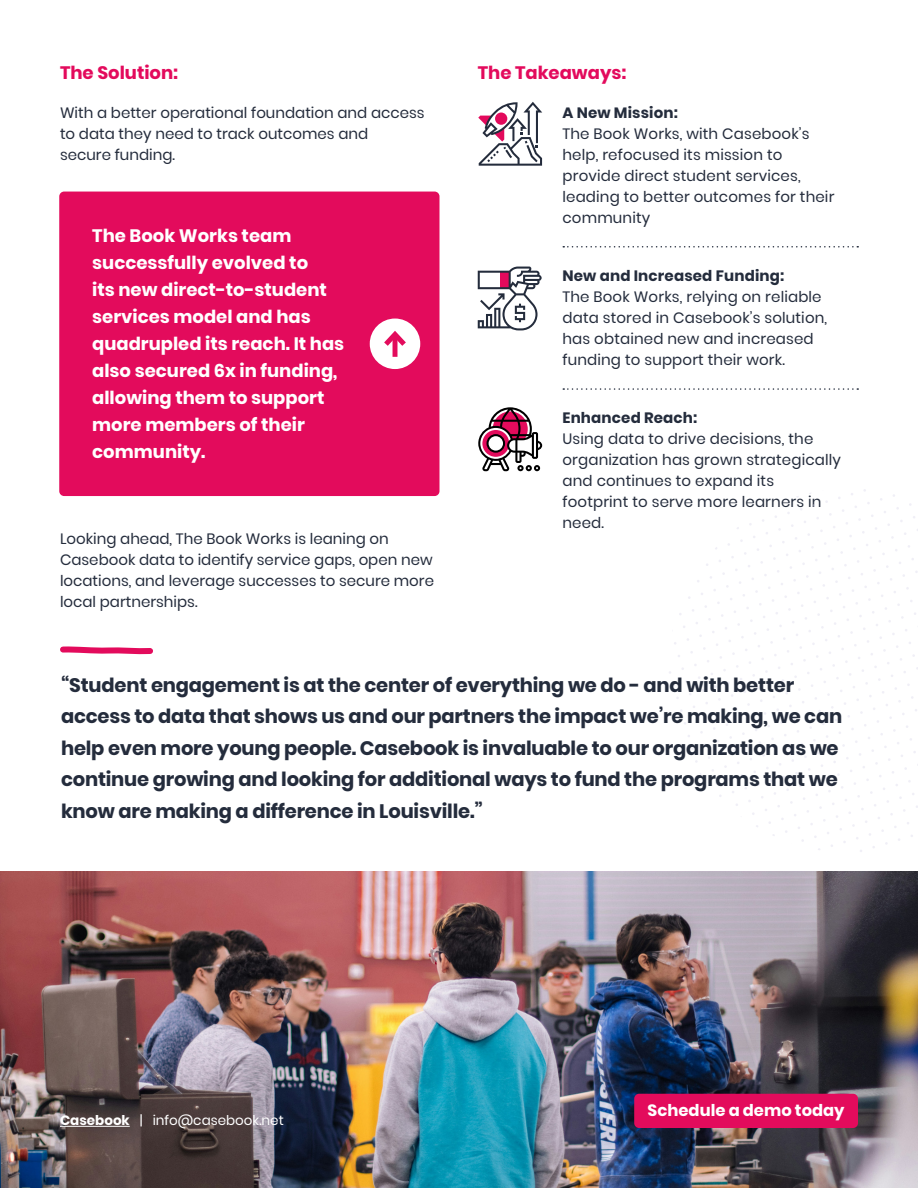
<style>
.page{position:relative;width:918px;height:1188px;background:#fff}
.page>*{position:absolute;margin:0;border:0;box-sizing:border-box;transform-origin:0 0}
.t1{font:700 19.5px/31.5px "Poppins";letter-spacing:-.01em;color:#242c3c}
.t2{font:700 18px/27px "Poppins";color:#fff}
.t3{font:700 18px "Poppins";color:#e30a5c}
.t4{font:700 16.35px "Poppins";color:#fff}
.t5{font:15px/21px "Poppins";letter-spacing:.01em;color:#242c3c}
.t6{font:700 15px "Poppins";letter-spacing:.01em;color:#242c3c}
.t7{font:13.5px "Poppins";color:#fff}
.s1{font-weight:700}
</style>
<div class="page">
<img style="left:0;top:872px;width:918px;height:316px">
<hr style="left:60px;top:1126px;width:70px;height:1px;background:#fff">
<div style="left:634px;top:1094px;width:224px;height:34px;background:#e30b5c;border-radius:5px"></div>
<div style="left:59px;top:192px;width:381px;height:304px;background:#e30b5c;border-radius:5px"></div>
<div style="left:370px;top:319px;width:50px;height:50px;background:#fff;border-radius:50%"></div>
<svg style="left:393px;top:351px;width:4px;height:6px"></svg>
<svg style="left:384px;top:331px;width:22px;height:20px"></svg>
<svg style="left:563px;top:246px;width:295px;height:2px"></svg>
<svg style="left:563px;top:388px;width:295px;height:2px"></svg>
<svg style="left:647px;top:489px;width:271px;height:385px"></svg>
<svg style="left:60px;top:646px;width:93px;height:9px"></svg>
<svg style="left:478px;top:102px;width:64px;height:64px"></svg>
<svg style="left:478px;top:267px;width:64px;height:63px"></svg>
<svg style="left:478px;top:407px;width:64px;height:64px"></svg>
<p class="t3" style="left:60px;top:62px;width:120px">The Solution:</p>
<p class="t5" style="left:60px;top:102px;width:366px">With a better operational foundation and access to data they need to track outcomes and</p>
<p class="t5" style="left:60px;top:144px;width:117px">secure funding.</p>
<p class="t2" style="left:92px;top:223px;width:254px">The Book Works team successfully evolved to<br>its new direct-to-student services model and has quadrupled its reach. It has also secured 6x in funding, allowing them to support</p>
<p class="t2" style="left:92px;top:412px;width:214px">more members of their community.</p>
<p class="t5" style="left:60px;top:528px;width:376px">Looking ahead, The Book Works is leaning on Casebook data to identify service gaps, open new locations, and leverage successes to secure more local partnerships.</p>
<p class="t3" style="left:478px;top:62px;width:150px">The Takeaways:</p>
<p class="t6" style="left:562px;top:104px;width:117px">A New Mission:</p>
<p class="t5" style="left:562px;top:123px;width:273px">The Book Works, with Casebook’s help, refocused its mission to provide direct student services, leading to better outcomes for their community</p>
<p class="t6" style="left:562px;top:267px;width:223px">New and Increased Funding:</p>
<p class="t5" style="left:562px;top:286px;width:266px">The Book Works, relying on reliable data stored in Casebook’s solution, has obtained new and increased funding to support their work.</p>
<p class="t6" style="left:562px;top:409px;width:136px">Enhanced Reach:</p>
<p class="t5" style="left:562px;top:428px;width:280px">Using data to drive decisions, the organization has grown strategically and continues to expand its footprint to serve more learners in need.</p>
<p class="t1" style="left:61px;top:669px;width:783px">“Student engagement is at the center of everything we do - and with better access to data that shows us and our partners the impact we’re making, we can help even more young people. Casebook is invaluable to our organization as we continue growing and looking for additional ways to fund the programs that we know are making a difference in Louisville.”</p>
<p class="t7" style="left:60px;top:1113px;width:225px"><span class="s1">Casebook</span> | info@casebook.net</p>
<p class="t4" style="left:648px;top:1101px;width:198px">Schedule a demo today</p>
</div>
